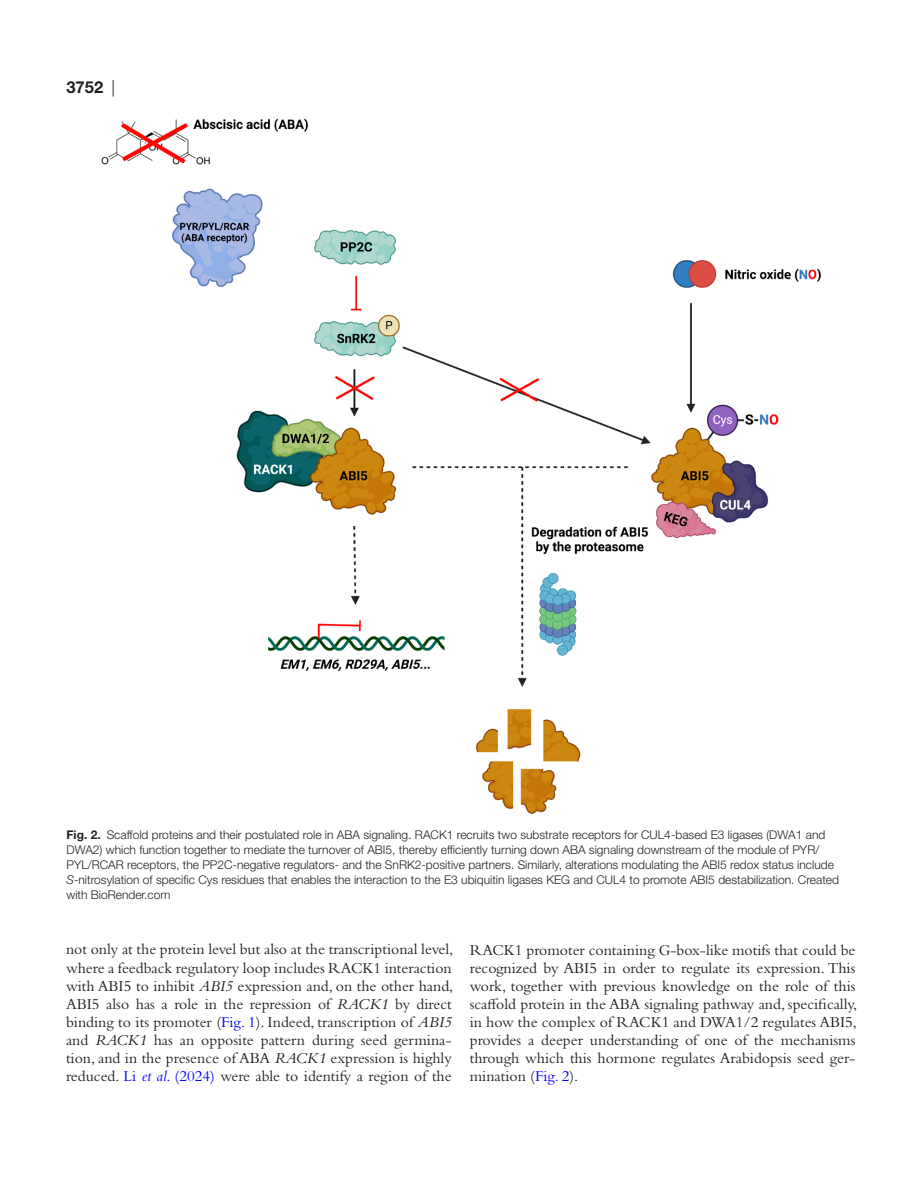
<style>
.page{position:relative;width:919px;height:1187px;background:#fff}
.page>*{position:absolute;margin:0;border:0;box-sizing:border-box;transform-origin:0 0}
.t1{font:700 16.5px "Helvetica Neue LT Std";color:#231f20}
.t2{font:15.75px/18px "Bembo Std";color:#231f20;text-align:justify}
.t3{font:300 12px/15px "Helvetica Neue LT Std";color:#231f20}
.s1{font-weight:300}
.s2{font-weight:700}
.s3{font-style:italic}
.s4{color:#00f}
.s5{font-style:italic;color:#00f}
</style>
<div class="page">
<img style="left:101px;top:118px;width:720px;height:696px">
<p class="t1" style="left:66px;top:77px;width:50px">3752 <span class="s1">|</span></p>
<p class="t3" style="left:66px;top:826px;width:774px"><span class="s2">Fig. 2.</span> Scaffold proteins and their postulated role in ABA signaling. RACK1 recruits two substrate receptors for CUL4-based E3 ligases (DWA1 and DWA2) which function together to mediate the turnover of ABI5, thereby efficiently turning down ABA signaling downstream of the module of PYR/ PYL/RCAR receptors, the PP2C-negative regulators- and the SnRK2-positive partners. Similarly, alterations modulating the ABI5 redox status include <span class="s3">S</span>-nitrosylation of specific Cys residues that enables the interaction to the E3 ubiquitin ligases KEG and CUL4 to promote ABI5 destabilization. Created with BioRender.com</p>
<p class="t2" style="left:66px;top:940px;width:389px">not only at the protein level but also at the transcriptional level, where a feedback regulatory loop includes RACK1 interaction with ABI5 to inhibit <span class="s3">ABI5</span> expression and, on the other hand, ABI5 also has a role in the repression of <span class="s3">RACK1</span> by direct binding to its promoter (<span class="s4">Fig. 1</span>). Indeed, transcription of <span class="s3">ABI5 </span>and <span class="s3">RACK1</span> has an opposite pattern during seed germina&shy;tion, and in the presence of ABA <span class="s3">RACK1</span> expression is highly reduced. <span class="s4">Li</span> <span class="s5">et al</span><span class="s4">. (2024)</span> were able to identify a region of the</p>
<p class="t2" style="left:469px;top:940px;width:389px">RACK1 promoter containing G-box-like motifs that could be recognized by ABI5 in order to regulate its expression. This work, together with previous knowledge on the role of this scaffold protein in the ABA signaling pathway and, specifically, in how the complex of RACK1 and DWA1/2 regulates ABI5, provides a deeper understanding of one of the mechanisms through which this hormone regulates Arabidopsis seed ger&shy;mination (<span class="s4">Fig. 2</span>).</p>
</div>
